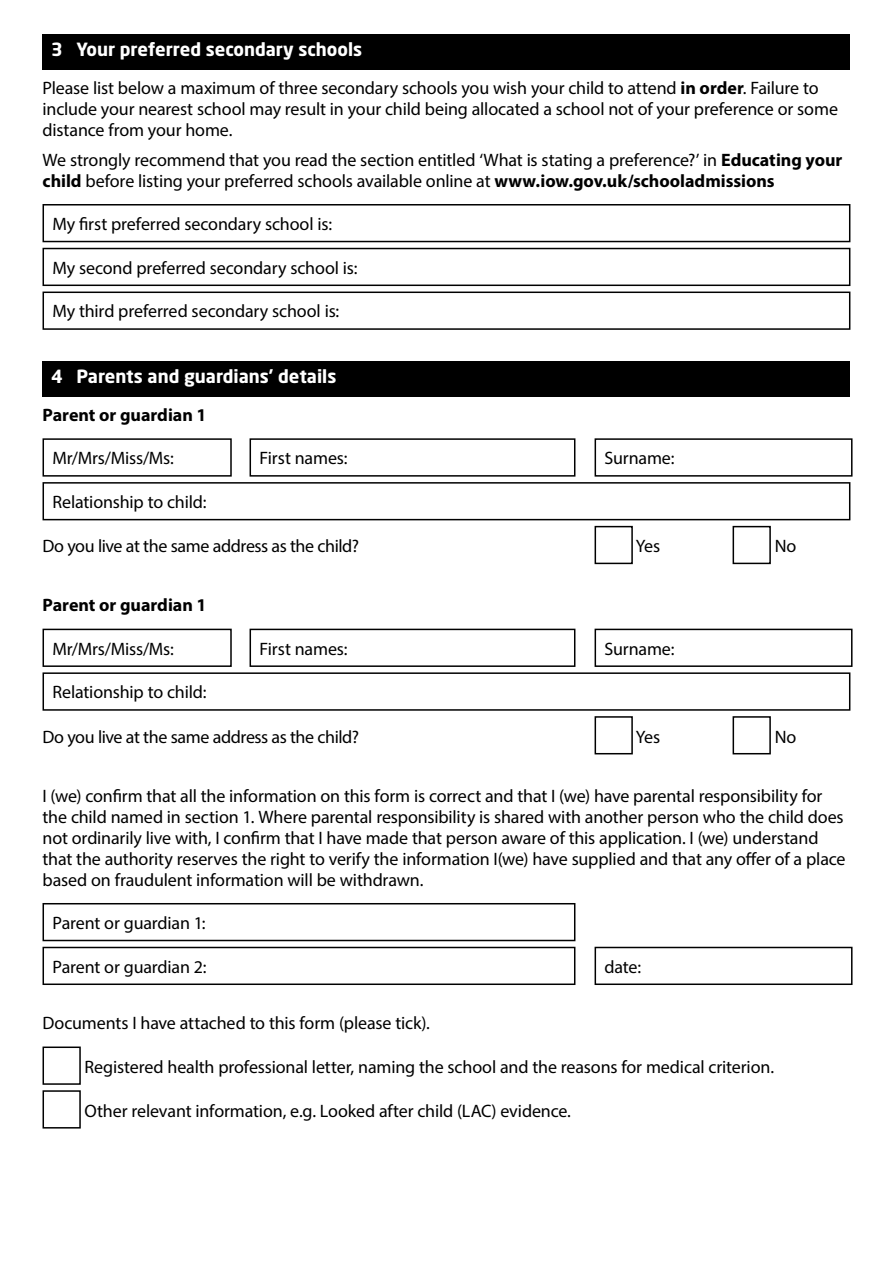
<style>
.page{position:relative;width:893px;height:1263px;background:#fff}
.page>*{position:absolute;margin:0;border:0;box-sizing:border-box;transform-origin:0 0}
.forms{font:18px/21px "Myriad Pro";letter-spacing:-.01em;color:#000}
.t1{font:700 18px "Neo Sans Std";color:#fff}
.t2{font:700 18px "Myriad Pro";color:#000}
.s1{font-weight:700}
</style>
<div class="page">
<div style="left:43px;top:34px;width:807px;height:35px;background:#000"></div>
<div style="left:43px;top:361px;width:807px;height:35px;background:#000"></div>
<div style="left:43px;top:204px;width:807px;height:38px;border:2px solid #000"></div>
<div style="left:43px;top:248px;width:807px;height:38px;border:2px solid #000"></div>
<div style="left:43px;top:292px;width:807px;height:38px;border:2px solid #000"></div>
<div style="left:43px;top:438px;width:189px;height:39px;border:2px solid #000"></div>
<div style="left:250px;top:438px;width:325px;height:39px;border:2px solid #000"></div>
<div style="left:595px;top:438px;width:257px;height:39px;border:2px solid #000"></div>
<div style="left:43px;top:482px;width:807px;height:38px;border:2px solid #000"></div>
<div style="left:595px;top:526px;width:38px;height:38px;border:2px solid #000"></div>
<div style="left:733px;top:526px;width:38px;height:38px;border:2px solid #000"></div>
<div style="left:43px;top:629px;width:189px;height:38px;border:2px solid #000"></div>
<div style="left:250px;top:629px;width:325px;height:38px;border:2px solid #000"></div>
<div style="left:595px;top:629px;width:257px;height:38px;border:2px solid #000"></div>
<div style="left:43px;top:672px;width:807px;height:39px;border:2px solid #000"></div>
<div style="left:595px;top:716px;width:38px;height:38px;border:2px solid #000"></div>
<div style="left:733px;top:716px;width:38px;height:38px;border:2px solid #000"></div>
<div style="left:43px;top:903px;width:532px;height:38px;border:2px solid #000"></div>
<div style="left:43px;top:947px;width:532px;height:38px;border:2px solid #000"></div>
<div style="left:595px;top:947px;width:257px;height:38px;border:2px solid #000"></div>
<div style="left:43px;top:1046px;width:38px;height:39px;border:2px solid #000"></div>
<div style="left:43px;top:1090px;width:38px;height:38px;border:2px solid #000"></div>
<p class="t1" style="left:51px;top:38px;width:313px">3 Your preferred secondary schools</p>
<p class="forms" style="left:43px;top:77px;width:797px">Please list below a maximum of three secondary schools you wish your child to attend <span class="s1">in order</span>. Failure to include your nearest school may result in your child being allocated a school not of your preference or some distance from your home.</p>
<p class="forms" style="left:43px;top:149px;width:801px">We strongly recommend that you read the section entitled ‘What is stating a preference?’ in <span class="s1">Educating your child</span> before listing your preferred schools available online at <span class="s1">www.iow.gov.uk/schooladmissions</span></p>
<p class="forms" style="left:53px;top:213px;width:281px">My first preferred secondary school is:</p>
<p class="forms" style="left:53px;top:257px;width:306px">My second preferred secondary school is:</p>
<p class="forms" style="left:53px;top:301px;width:288px">My third preferred secondary school is:</p>
<p class="t1" style="left:51px;top:365px;width:287px">4 Parents and guardians’ details</p>
<p class="t2" style="left:43px;top:403px;width:166px">Parent or guardian 1</p>
<p class="forms" style="left:53px;top:447px;width:123px">Mr/Mrs/Miss/Ms:</p>
<p class="forms" style="left:260px;top:447px;width:89px">First names:</p>
<p class="forms" style="left:605px;top:447px;width:71px">Surname:</p>
<p class="forms" style="left:53px;top:491px;width:155px">Relationship to child:</p>
<p class="forms" style="left:43px;top:536px;width:318px">Do you live at the same address as the child?</p>
<p class="forms" style="left:636px;top:536px;width:26px">Yes</p>
<p class="forms" style="left:775px;top:536px;width:23px">No</p>
<p class="t2" style="left:43px;top:594px;width:166px">Parent or guardian 1</p>
<p class="forms" style="left:53px;top:638px;width:123px">Mr/Mrs/Miss/Ms:</p>
<p class="forms" style="left:260px;top:638px;width:89px">First names:</p>
<p class="forms" style="left:605px;top:638px;width:71px">Surname:</p>
<p class="forms" style="left:53px;top:681px;width:155px">Relationship to child:</p>
<p class="forms" style="left:43px;top:726px;width:318px">Do you live at the same address as the child?</p>
<p class="forms" style="left:636px;top:726px;width:26px">Yes</p>
<p class="forms" style="left:775px;top:726px;width:23px">No</p>
<p class="forms" style="left:43px;top:785px;width:805px">I (we) confirm that all the information on this form is correct and that I (we) have parental responsibility for the child named in section 1. Where parental responsibility is shared with another person who the child does not ordinarily live with, I confirm that I have made that person aware of this application. I (we) understand that the authority reserves the right to verify the information I(we) have supplied and that any offer of a place based on fraudulent information will be withdrawn.</p>
<p class="forms" style="left:53px;top:912px;width:155px">Parent or guardian 1:</p>
<p class="forms" style="left:53px;top:956px;width:155px">Parent or guardian 2:</p>
<p class="forms" style="left:605px;top:956px;width:38px">date:</p>
<p class="forms" style="left:43px;top:1012px;width:389px">Documents I have attached to this form (please tick).</p>
<p class="forms" style="left:85px;top:1056px;width:691px">Registered health professional letter, naming the school and the reasons for medical criterion.</p>
<p class="forms" style="left:85px;top:1100px;width:488px">Other relevant information, e.g. Looked after child (LAC) evidence.</p>
</div>
